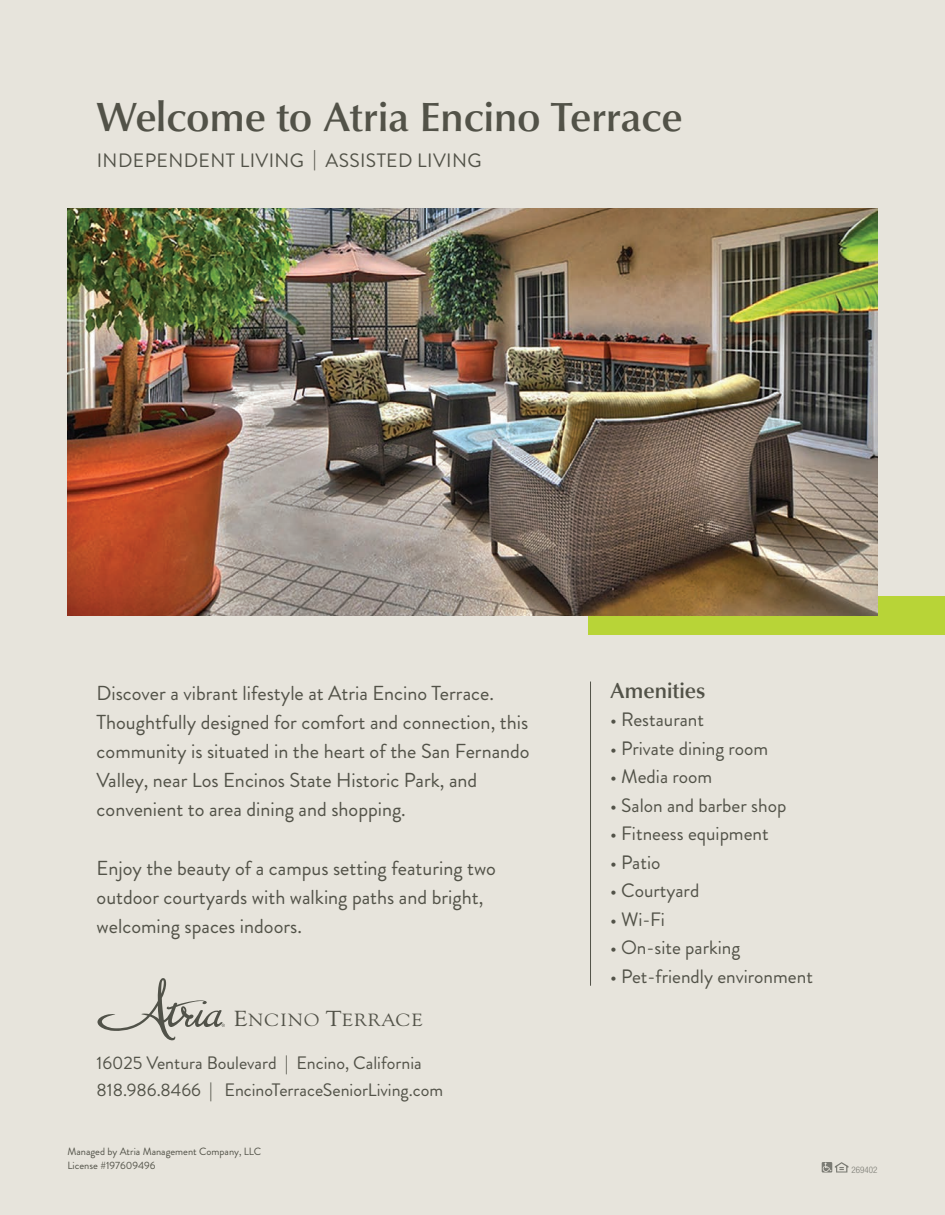
<style>
.page{position:relative;width:945px;height:1215px;background:#e7e4dc}
.page>*{position:absolute;margin:0;border:0;box-sizing:border-box;transform-origin:0 0}
.t1{font:500 42px "Classico URW";color:#525248}
.t2{font:500 22.35px "Classico URW";color:#525248}
.t3{font:20.25px/29.1px "Brandon Grotesque";color:#525248}
.t4{font:19.35px "Brandon Grotesque";color:#525248}
.t5{font:19.35px "Brandon Grotesque";letter-spacing:.02em;color:#525248}
.t6{font:18px "Brandon Grotesque";color:#525248}
.t7{font:17.55px "Goudy Std";letter-spacing:.04em;color:#525248;scale:1.1 1}
.t8{font:10.5px "Brandon Grotesque";color:#525248}
.t9{font:300 condensed 9px "Helvetica Neue LT Std";color:#7b7b74}
.s1{font-size:21.6px}
</style>
<div class="page">
<div style="left:588px;top:596px;width:357px;height:39px;background:#b8d437"></div>
<img style="left:68px;top:208px;width:810px;height:408px">
<hr style="left:590px;top:682px;width:1px;height:304px;background:#525248">
<svg style="left:822px;top:1162px;width:26px;height:11px"></svg>
<svg style="left:98px;top:978px;width:127px;height:62px;background:#d2d0c8"></svg>
<p class="t1" style="left:97px;top:85px;width:587px">Welcome to Atria Encino Terrace</p>
<p class="t5" style="left:97px;top:147px;width:386px">INDEPENDENT LIVING | ASSISTED LIVING</p>
<p class="t3" style="left:97px;top:679px;width:435px">Discover a vibrant lifestyle at Atria Encino Terrace.<br>Thoughtfully designed for comfort and connection, this community is situated in the heart of the San Fernando Valley, near Los Encinos State Historic Park, and convenient to area dining and shopping.</p>
<p class="t3" style="left:97px;top:853px;width:401px">Enjoy the beauty of a campus setting featuring two outdoor courtyards with walking paths and bright, welcoming spaces indoors.</p>
<p class="t7" style="left:234px;top:1009px;width:173px"><span class="s1">E</span>NCINO <span class="s1">T</span>ERRACE</p>
<p class="t6" style="left:97px;top:1050px;width:327px">16025 Ventura Boulevard | Encino, California</p>
<p class="t6" style="left:97px;top:1077px;width:348px">818.986.8466 | EncinoTerraceSeniorLiving.com</p>
<p class="t8" style="left:68px;top:1144px;width:195px">Managed by Atria Management Company, LLC</p>
<p class="t8" style="left:68px;top:1159px;width:90px">License #197609496</p>
<p class="t2" style="left:610px;top:673px;width:97px">Amenities</p>
<p class="t4" style="left:610px;top:706px;width:96px">• Restaurant</p>
<p class="t4" style="left:610px;top:735px;width:160px">• Private dining room</p>
<p class="t4" style="left:610px;top:763px;width:104px">• Media room</p>
<p class="t4" style="left:610px;top:792px;width:178px">• Salon and barber shop</p>
<p class="t4" style="left:610px;top:820px;width:160px">• Fitneess equipment</p>
<p class="t4" style="left:610px;top:849px;width:52px">• Patio</p>
<p class="t4" style="left:610px;top:877px;width:91px">• Courtyard</p>
<p class="t4" style="left:610px;top:906px;width:56px">• Wi-Fi</p>
<p class="t4" style="left:610px;top:934px;width:132px">• On-site parking</p>
<p class="t4" style="left:610px;top:963px;width:204px">• Pet-friendly environment</p>
<p class="t9" style="left:852px;top:1164px;width:27px">269402</p>
</div>
